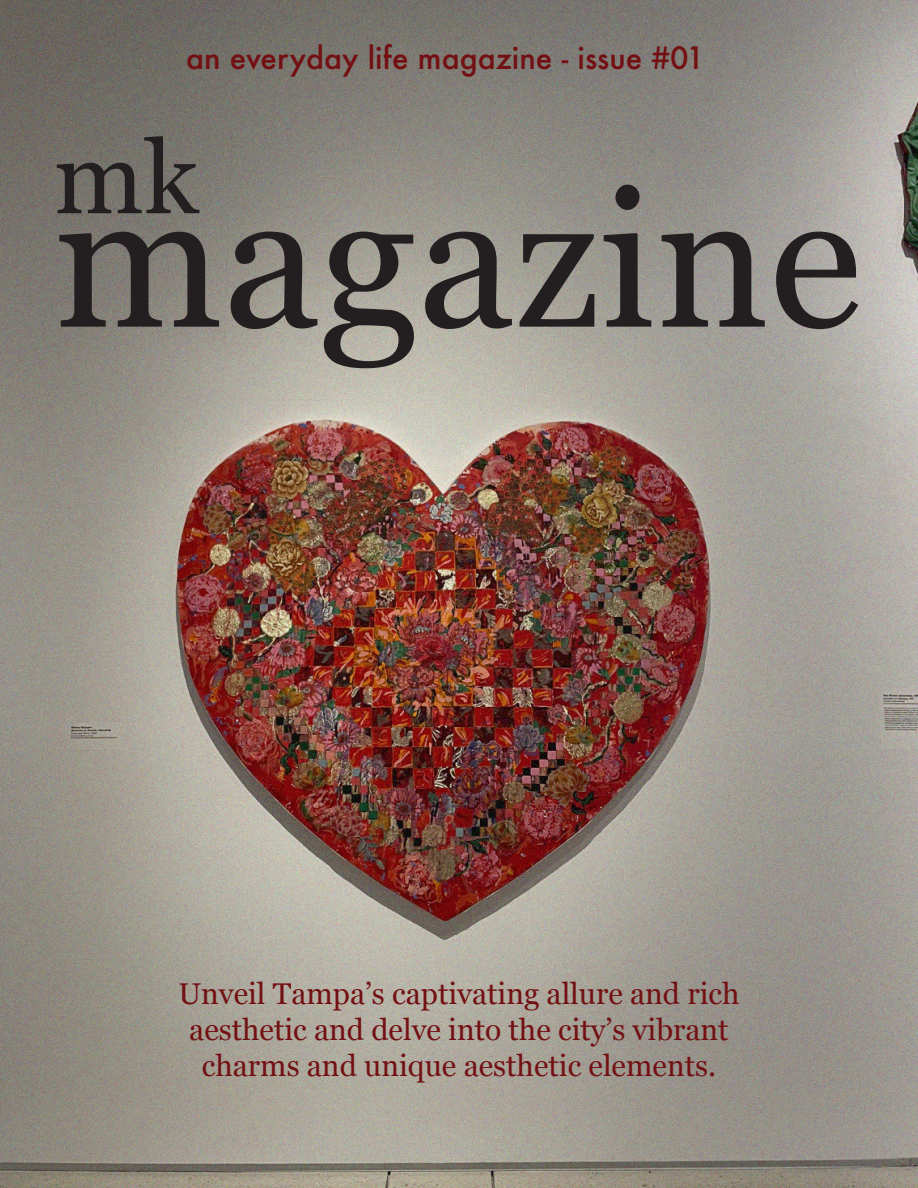
<style>
.page{position:relative;width:918px;height:1188px;background:#fff}
.page>*{position:absolute;margin:0;border:0;box-sizing:border-box;transform-origin:0 0}
.t1{font:192px "Georgia";color:#231f20}
.t2{font:102px "Georgia";color:#231f20}
.t3{font:30px/36px "Georgia";color:#731013;text-align:center}
.t4{font:500 30px "Futura";color:#731013}
</style>
<div class="page">
<img style="left:0;top:0;width:918px;height:1188px">
<p class="t4" style="left:186px;top:37px;width:520px">an everyday life magazine - issue #01</p>
<p class="t2" style="left:54px;top:104px;width:146px">mk</p>
<p class="t1" style="left:54px;top:120px;width:810px">magazine</p>
<p class="t3" style="left:178px;top:975px;width:563px">Unveil Tampa’s captivating allure and rich aesthetic and delve into the city’s vibrant charms and unique aesthetic elements.</p>
</div>
